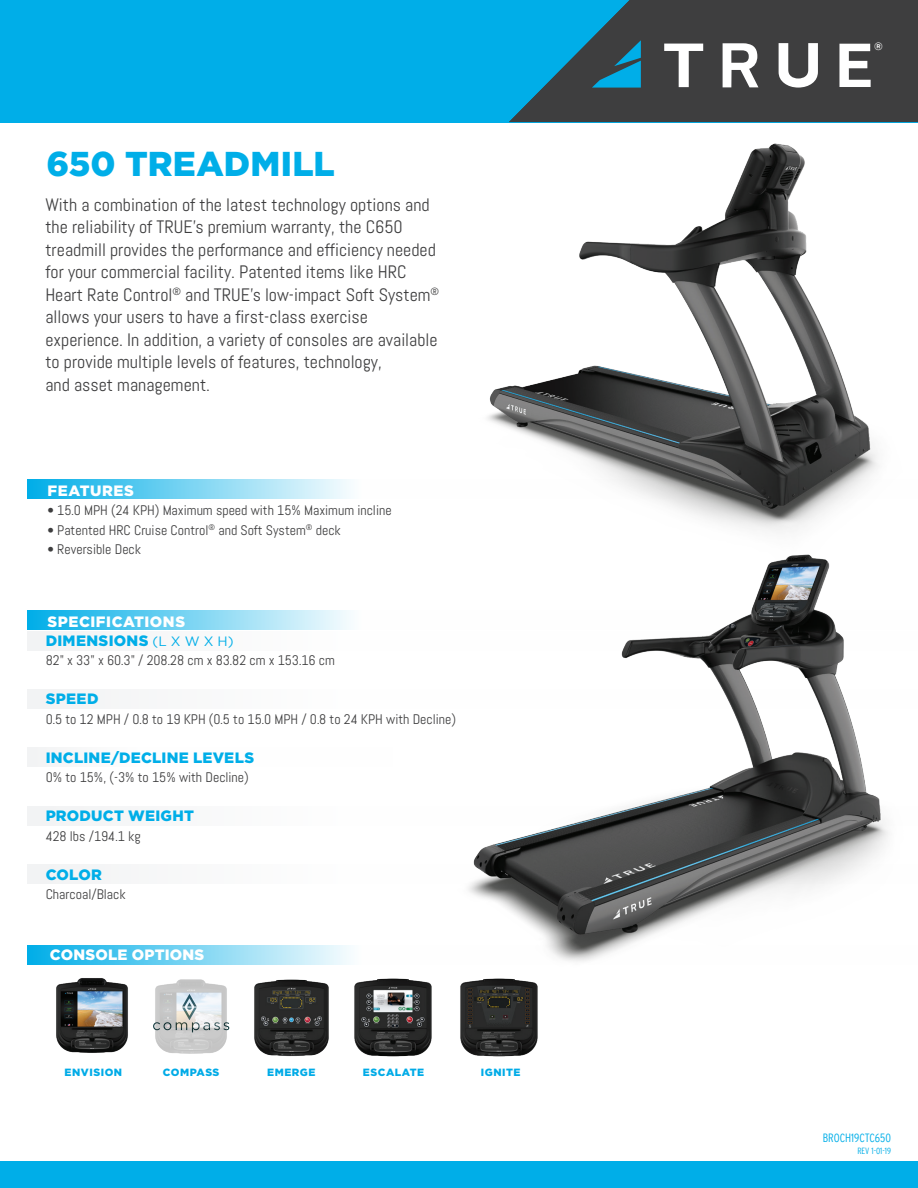
<style>
.page{position:relative;width:918px;height:1188px;background:#fff}
.page>*{position:absolute;margin:0;border:0;box-sizing:border-box;transform-origin:0 0}
.t1{font:900 34.5px "Gotham";letter-spacing:.005em;color:#00aee8}
.t2{font:18px/22.5px "Abel";color:#3e3e3f}
.t3{font:900 15px "Gotham";letter-spacing:.015em;color:#00aee8}
.t4{font:900 15px "Gotham";letter-spacing:.025em;color:#fff}
.t5{font:13.8px "Abel";color:#3e3e3f}
.t6{font:300 condensed 12px "Interstate";color:#00aee8}
.t7{font:900 10.5px "Gotham";letter-spacing:.05em;color:#00abe7}
.t8{font:700 10.5px "Gotham";color:#fff}
.t9{font:300 condensed 9px "Interstate";color:#00aee8}
.s1{font-weight:400;font-size:13.5px}
</style>
<div class="page">
<div style="left:0;top:0;width:918px;height:122px;background:#00aee8"></div>
<svg style="left:513px;top:0;width:405px;height:122px;fill:#3e3e3f"></svg>
<svg style="left:592px;top:40px;width:49px;height:48px"></svg>
<svg style="left:779px;top:43px;width:39px;height:45px;background:#a5a5a5"></svg>
<svg style="left:839px;top:44px;width:32px;height:43px"></svg>
<svg style="left:664px;top:44px;width:39px;height:43px;background:#868687"></svg>
<svg style="left:723px;top:43px;width:35px;height:44px;background:#b4b4b4"></svg>
<svg style="left:27px;top:480px;width:323px;height:19px;background:#79d4f2"></svg>
<div style="left:27px;top:631px;width:891px;height:20px;background:#fbfbfb"></div>
<svg style="left:27px;top:610px;width:323px;height:20px;background:#79d4f2"></svg>
<div style="left:27px;top:689px;width:891px;height:20px;background:#fbfbfb"></div>
<div style="left:27px;top:807px;width:891px;height:19px;background:#fafbfb"></div>
<div style="left:27px;top:865px;width:891px;height:19px;background:#fbfbfb"></div>
<svg style="left:27px;top:945px;width:323px;height:20px;background:#79d4f2"></svg>
<img style="left:468px;top:577px;width:420px;height:385px">
<img style="left:456px;top:118px;width:459px;height:459px">
<div style="left:0;top:1161px;width:918px;height:27px;background:#00aee8"></div>
<img style="left:56px;top:978px;width:72px;height:75px">
<img style="left:254px;top:979px;width:75px;height:78px">
<img style="left:354px;top:978px;width:78px;height:79px">
<img style="left:153px;top:979px;width:76px;height:75px">
<img style="left:460px;top:978px;width:78px;height:79px">
<h1 class="t1" style="left:46px;top:144px;width:290px">650 TREADMILL</h1>
<p class="t2" style="left:45px;top:193px;width:395px">With a combination of the latest technology options and the reliability of TRUE’s premium warranty, the C650 treadmill provides the performance and efficiency needed for your commercial facility. Patented items like HRC Heart Rate Control<sup>®</sup> and TRUE's low-impact Soft System<sup>® </sup>allows your users to have a first-class exercise experience. In addition, a variety of consoles are available to provide multiple levels of features, technology,<br>and asset management.</p>
<p class="t4" style="left:48px;top:482px;width:88px">FEATURES</p>
<p class="t5" style="left:48px;top:502px;width:346px">• 15.0 MPH (24 KPH) Maximum speed with 15% Maximum incline</p>
<p class="t5" style="left:48px;top:521px;width:295px">• Patented HRC Cruise Control<sup>®</sup> and Soft System<sup>®</sup> deck</p>
<p class="t5" style="left:48px;top:541px;width:95px">• Reversible Deck</p>
<p class="t4" style="left:48px;top:613px;width:139px">SPECIFICATIONS</p>
<p class="t3" style="left:46px;top:632px;width:190px">DIMENSIONS <span class="s1">(L X W X H)</span></p>
<p class="t5" style="left:46px;top:652px;width:291px">82" x 33" x 60.3" / 208.28 cm x 83.82 cm x 153.16 cm</p>
<p class="t3" style="left:46px;top:690px;width:54px">SPEED</p>
<p class="t5" style="left:46px;top:710px;width:412px">0.5 to 12 MPH / 0.8 to 19 KPH (0.5 to 15.0 MPH / 0.8 to 24 KPH with Decline)</p>
<p class="t3" style="left:46px;top:749px;width:210px">INCLINE/DECLINE LEVELS</p>
<p class="t5" style="left:46px;top:769px;width:205px">0% to 15%, (-3% to 15% with Decline)</p>
<p class="t3" style="left:46px;top:807px;width:150px">PRODUCT WEIGHT</p>
<p class="t5" style="left:46px;top:827px;width:97px">428 lbs /194.1 kg</p>
<p class="t3" style="left:46px;top:866px;width:58px">COLOR</p>
<p class="t5" style="left:46px;top:886px;width:82px">Charcoal/Black</p>
<p class="t4" style="left:50px;top:946px;width:156px">CONSOLE OPTIONS</p>
<p class="t7" style="left:65px;top:1066px;width:59px">ENVISION</p>
<p class="t7" style="left:163px;top:1066px;width:58px">COMPASS</p>
<p class="t7" style="left:267px;top:1066px;width:50px">EMERGE</p>
<p class="t7" style="left:363px;top:1066px;width:63px">ESCALATE</p>
<p class="t7" style="left:481px;top:1066px;width:41px">IGNITE</p>
<p class="t8" style="left:874px;top:40px;width:10px">®</p>
<p class="t6" style="left:823px;top:1131px;width:70px">BROCH19CTC650</p>
<p class="t9" style="left:857px;top:1146px;width:35px">REV 1-01-19</p>
</div>
